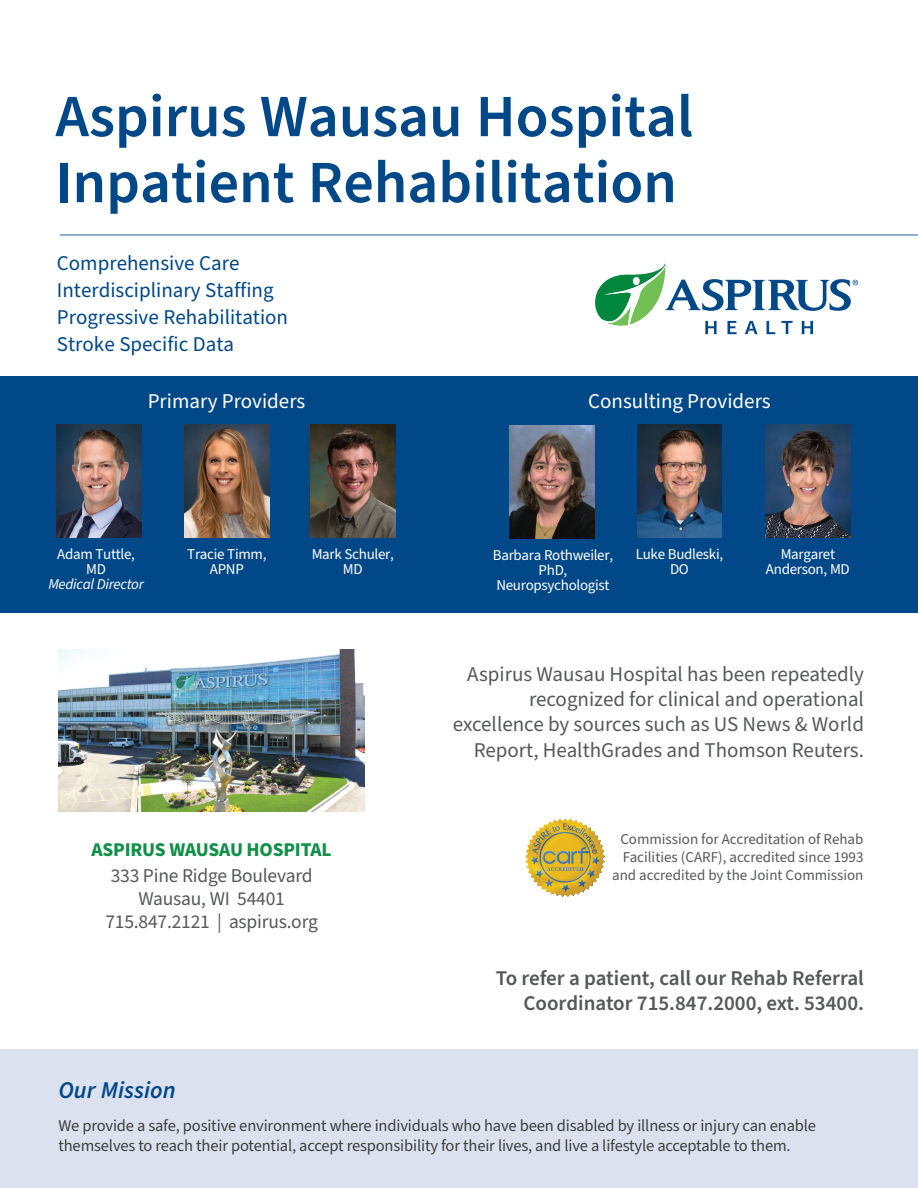
<style>
.page{position:relative;width:918px;height:1188px;background:#fff}
.page>*{position:absolute;margin:0;border:0;box-sizing:border-box;transform-origin:0 0}
.t1{font:600 60px/66px "Source Sans Pro";color:#004888}
.t2{font:italic 600 24px "Source Sans Pro";color:#004888}
.t3{font:21px/25.2px "Source Sans Pro";color:#57585a;text-align:right}
.t4{font:21px/27px "Source Sans Pro";color:#004888}
.t5{font:600 21px/25.2px "Source Sans Pro";color:#57585a;text-align:right}
.t6{font:21px "Source Sans Pro";color:#fff}
.t7{font:19.5px/22.5px "Source Sans Pro";letter-spacing:-.01em;color:#57585a;text-align:center}
.t8{font:700 19.5px "Source Sans Pro";letter-spacing:-.01em;color:#0f8f48}
.t9{font:16.5px/19.8px "Source Sans Pro";letter-spacing:-.01em;color:#3e3e3f}
.t10{font:15px/15px "Source Sans Pro";letter-spacing:-.02em;color:#fff;text-align:center}
.t11{font:15px/18px "Source Sans Pro";color:#57585a;text-align:right}
.t12{font:italic 15px "Source Sans Pro";letter-spacing:-.02em;color:#fff}
</style>
<div class="page">
<div style="left:0;top:376px;width:918px;height:237px;background:#004888"></div>
<div style="left:0;top:1049px;width:918px;height:139px;background:#dbe1ee"></div>
<img style="left:766px;top:424px;width:84px;height:114px">
<img style="left:310px;top:424px;width:85px;height:114px">
<img style="left:56px;top:424px;width:85px;height:114px">
<img style="left:184px;top:424px;width:85px;height:114px">
<img style="left:637px;top:424px;width:85px;height:114px">
<img style="left:510px;top:426px;width:85px;height:113px">
<img style="left:525px;top:818px;width:79px;height:79px">
<img style="left:58px;top:650px;width:307px;height:162px">
<svg style="left:595px;top:263px;width:263px;height:71px"></svg>
<hr style="left:60px;top:235px;width:858px;height:1px;background:#265f9a">
<h1 class="t1" style="left:55px;top:85px;width:639px">Aspirus Wausau Hospital<br>Inpatient Rehabilitation</h1>
<p class="t4" style="left:57px;top:250px;width:233px">Comprehensive Care<br>Interdisciplinary Staffing<br>Progressive Rehabilitation<br>Stroke Specific Data</p>
<p class="t6" style="left:148px;top:387px;width:159px">Primary Providers</p>
<p class="t6" style="left:588px;top:387px;width:184px">Consulting Providers</p>
<p class="t10" style="left:57px;top:547px;width:79px">Adam Tuttle,<br>MD</p>
<p class="t12" style="left:48px;top:574px;width:97px">Medical Director</p>
<p class="t10" style="left:187px;top:547px;width:81px">Tracie Timm,<br>APNP</p>
<p class="t10" style="left:636px;top:547px;width:89px">Luke Budleski,<br>DO</p>
<p class="t10" style="left:312px;top:547px;width:84px">Mark Schuler,<br>MD</p>
<p class="t10" style="left:493px;top:548px;width:122px">Barbara Rothweiler,<br>PhD,<br>Neuropsychologist</p>
<p class="t10" style="left:766px;top:547px;width:85px">Margaret<br>Anderson, MD</p>
<p class="t3" style="left:453px;top:662px;width:413px">Aspirus Wausau Hospital has been repeatedly recognized for clinical and operational excellence by sources such as US News &amp; World Report, HealthGrades and Thomson Reuters.</p>
<p class="t8" style="left:91px;top:837px;width:242px">ASPIRUS WAUSAU HOSPITAL</p>
<p class="t7" style="left:105px;top:865px;width:214px">333 Pine Ridge Boulevard<br>Wausau, WI 54401<br>715.847.2121 | aspirus.org</p>
<p class="t11" style="left:612px;top:831px;width:253px">Commission for Accreditation of Rehab<br>Facilities (CARF), accredited since 1993 and accredited by the Joint Commission</p>
<p class="t5" style="left:496px;top:966px;width:370px">To refer a patient, call our Rehab Referral<br>Coordinator 715.847.2000, ext. 53400.</p>
<h2 class="t2" style="left:58px;top:1074px;width:119px">Our Mission</h2>
<p class="t9" style="left:58px;top:1116px;width:759px">We provide a safe, positive environment where individuals who have been disabled by illness or injury can enable themselves to reach their potential, accept responsibility for their lives, and live a lifestyle acceptable to them.</p>
</div>
